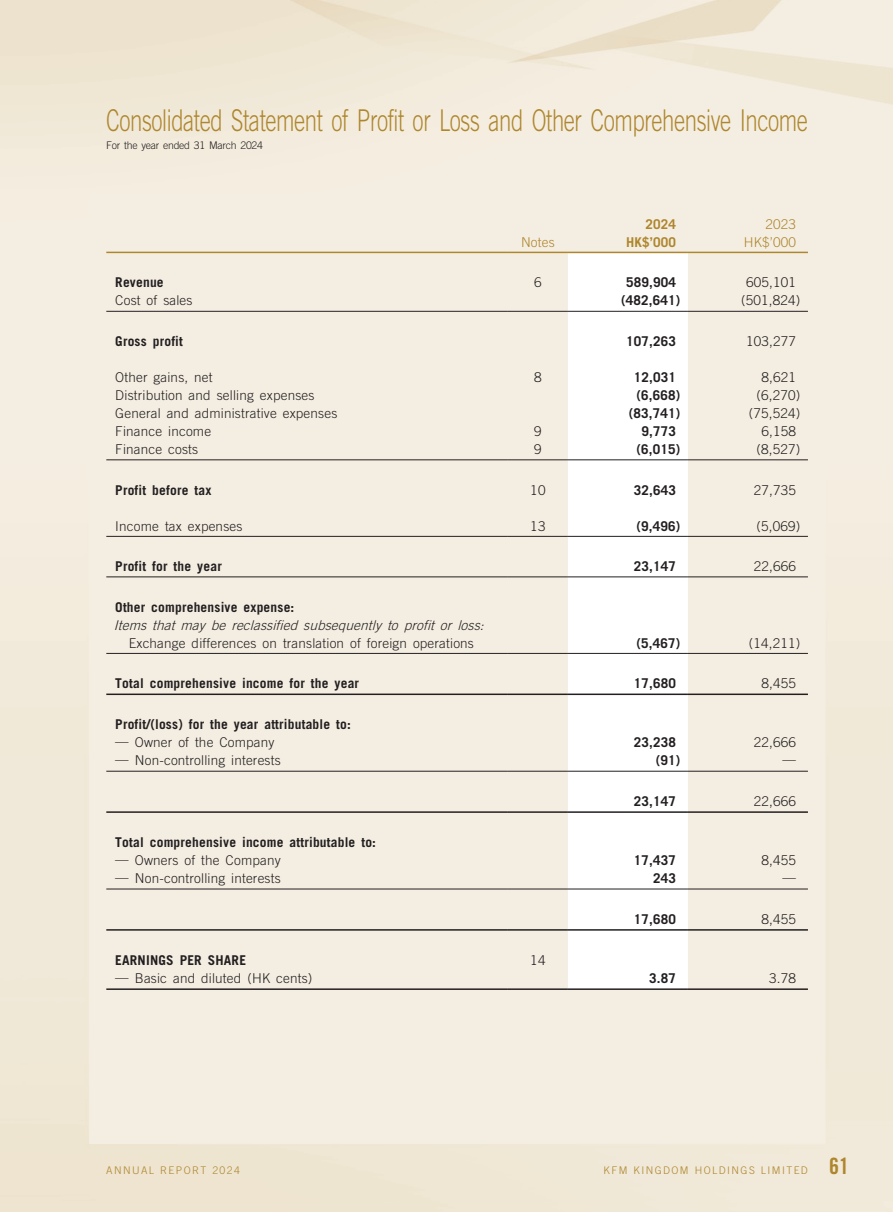
<style>
.page{position:relative;width:893px;height:1212px;background:#fff}
.page>*{position:absolute;margin:0;border:0;box-sizing:border-box;transform-origin:0 0}
.t1{font:300 30px "Trade Gothic LT Std";letter-spacing:-.02em;color:#ae862d;scale:.74 1}
.t2{font:22.5px "Trade Gothic LT Std Bd Cn 20";color:#ae862d}
._15_Table_Stub{font:300 13.5px "Trade Gothic LT Std";letter-spacing:.015em;color:#231f20}
._15_Table_Stub-2{font:700 13.5px "Trade Gothic LT Std";letter-spacing:.015em;color:#231f20}
._01_Body_Text{font:300 13.5px "Trade Gothic LT Std";letter-spacing:.015em;color:#231f20}
._01_Body_Text-2{font:700 13.5px "Trade Gothic LT Std";letter-spacing:.015em;color:#231f20}
._15_Table_Stub-3{font:italic 300 13.5px "Trade Gothic LT Std";color:#231f20}
._01_Body_Text-3{font:300 13.5px "Trade Gothic LT Std";letter-spacing:.015em;color:#ae862d}
._01_Body_Text-4{font:700 13.5px "Trade Gothic LT Std";letter-spacing:.015em;color:#ae862d}
.t3{font:300 10.5px "Trade Gothic LT Std";letter-spacing:.135em;color:#ae862d}
.t4{font:300 10.5px "Trade Gothic LT Std";letter-spacing:-.025em;color:#231f20}
</style>
<div class="page">
<svg style="left:568px;top:253px;width:120px;height:637px"></svg>
<hr style="left:106px;top:252px;width:402px;height:1px;background:#ae862d">
<hr style="left:508px;top:252px;width:60px;height:1px;background:#ae862d">
<hr style="left:568px;top:252px;width:120px;height:1px;background:#ae862d">
<hr style="left:688px;top:252px;width:120px;height:1px;background:#ae862d">
<hr style="left:106px;top:311px;width:402px;height:1px;background:#231f20">
<hr style="left:508px;top:311px;width:60px;height:1px;background:#231f20">
<hr style="left:568px;top:311px;width:120px;height:1px;background:#231f20">
<hr style="left:688px;top:311px;width:120px;height:1px;background:#231f20">
<hr style="left:106px;top:459px;width:402px;height:1px;background:#231f20">
<hr style="left:508px;top:459px;width:60px;height:1px;background:#231f20">
<hr style="left:568px;top:459px;width:120px;height:1px;background:#231f20">
<hr style="left:688px;top:459px;width:120px;height:1px;background:#231f20">
<hr style="left:106px;top:536px;width:402px;height:1px;background:#231f20">
<hr style="left:508px;top:536px;width:60px;height:1px;background:#231f20">
<hr style="left:568px;top:536px;width:120px;height:1px;background:#231f20">
<hr style="left:688px;top:536px;width:120px;height:1px;background:#231f20">
<hr style="left:106px;top:576px;width:402px;height:1px;background:#231f20">
<hr style="left:508px;top:576px;width:60px;height:1px;background:#231f20">
<hr style="left:568px;top:576px;width:120px;height:1px;background:#231f20">
<hr style="left:688px;top:576px;width:120px;height:1px;background:#231f20">
<hr style="left:106px;top:653px;width:402px;height:1px;background:#231f20">
<hr style="left:508px;top:653px;width:60px;height:1px;background:#231f20">
<hr style="left:568px;top:653px;width:120px;height:1px;background:#231f20">
<hr style="left:688px;top:653px;width:120px;height:1px;background:#231f20">
<hr style="left:106px;top:693px;width:402px;height:2px;background:#231f20">
<hr style="left:508px;top:693px;width:60px;height:2px;background:#231f20">
<hr style="left:568px;top:693px;width:120px;height:2px;background:#231f20">
<hr style="left:688px;top:693px;width:120px;height:2px;background:#231f20">
<hr style="left:106px;top:771px;width:402px;height:1px;background:#231f20">
<hr style="left:508px;top:771px;width:60px;height:1px;background:#231f20">
<hr style="left:568px;top:771px;width:120px;height:1px;background:#231f20">
<hr style="left:688px;top:771px;width:120px;height:1px;background:#231f20">
<hr style="left:106px;top:811px;width:402px;height:2px;background:#231f20">
<hr style="left:508px;top:811px;width:60px;height:2px;background:#231f20">
<hr style="left:568px;top:811px;width:120px;height:2px;background:#231f20">
<hr style="left:688px;top:811px;width:120px;height:2px;background:#231f20">
<hr style="left:106px;top:888px;width:402px;height:1px;background:#231f20">
<hr style="left:508px;top:888px;width:60px;height:1px;background:#231f20">
<hr style="left:568px;top:888px;width:120px;height:1px;background:#231f20">
<hr style="left:688px;top:888px;width:120px;height:1px;background:#231f20">
<hr style="left:106px;top:929px;width:402px;height:2px;background:#231f20">
<hr style="left:508px;top:929px;width:60px;height:2px;background:#231f20">
<hr style="left:568px;top:929px;width:120px;height:2px;background:#231f20">
<hr style="left:688px;top:929px;width:120px;height:2px;background:#231f20">
<hr style="left:106px;top:988px;width:402px;height:2px;background:#231f20">
<hr style="left:508px;top:988px;width:60px;height:2px;background:#231f20">
<hr style="left:568px;top:988px;width:120px;height:2px;background:#231f20">
<hr style="left:688px;top:988px;width:120px;height:2px;background:#231f20">
<h1 class="t1" style="left:106px;top:103px;width:950px">Consolidated Statement of Profit or Loss and Other Comprehensive Income</h1>
<p class="t4" style="left:106px;top:139px;width:158px">For the year ended 31 March 2024</p>
<p class="_01_Body_Text-4" style="left:645px;top:216px;width:32px">2024</p>
<p class="_01_Body_Text-3" style="left:765px;top:216px;width:32px">2023</p>
<p class="_01_Body_Text-3" style="left:521px;top:234px;width:35px">Notes</p>
<p class="_01_Body_Text-4" style="left:626px;top:234px;width:51px">HK$’000</p>
<p class="_01_Body_Text-3" style="left:744px;top:234px;width:54px">HK$’000</p>
<p class="_15_Table_Stub-2" style="left:115px;top:274px;width:50px">Revenue</p>
<p class="_01_Body_Text" style="left:534px;top:275px;width:9px">6</p>
<p class="_01_Body_Text-2" style="left:626px;top:274px;width:51px">589,904</p>
<p class="_01_Body_Text" style="left:746px;top:275px;width:51px">605,101</p>
<p class="_15_Table_Stub" style="left:115px;top:293px;width:79px">Cost of sales</p>
<p class="_01_Body_Text-2" style="left:621px;top:292px;width:61px">(482,641)</p>
<p class="_01_Body_Text" style="left:741px;top:293px;width:61px">(501,824)</p>
<p class="_15_Table_Stub-2" style="left:115px;top:333px;width:69px">Gross profit</p>
<p class="_01_Body_Text-2" style="left:626px;top:333px;width:51px">107,263</p>
<p class="_01_Body_Text" style="left:746px;top:333px;width:51px">103,277</p>
<p class="_15_Table_Stub" style="left:115px;top:369px;width:99px">Other gains, net</p>
<p class="_01_Body_Text" style="left:534px;top:369px;width:9px">8</p>
<p class="_01_Body_Text-2" style="left:634px;top:369px;width:44px">12,031</p>
<p class="_01_Body_Text" style="left:761px;top:369px;width:36px">8,621</p>
<p class="_15_Table_Stub" style="left:115px;top:387px;width:201px">Distribution and selling expenses</p>
<p class="_01_Body_Text-2" style="left:636px;top:387px;width:45px">(6,668)</p>
<p class="_01_Body_Text" style="left:756px;top:387px;width:45px">(6,270)</p>
<p class="_15_Table_Stub" style="left:115px;top:405px;width:224px">General and administrative expenses</p>
<p class="_01_Body_Text-2" style="left:629px;top:405px;width:53px">(83,741)</p>
<p class="_01_Body_Text" style="left:749px;top:405px;width:53px">(75,524)</p>
<p class="_15_Table_Stub" style="left:115px;top:423px;width:97px">Finance income</p>
<p class="_01_Body_Text" style="left:534px;top:423px;width:9px">9</p>
<p class="_01_Body_Text-2" style="left:641px;top:423px;width:36px">9,773</p>
<p class="_01_Body_Text" style="left:761px;top:423px;width:36px">6,158</p>
<p class="_15_Table_Stub" style="left:115px;top:441px;width:84px">Finance costs</p>
<p class="_01_Body_Text" style="left:534px;top:441px;width:9px">9</p>
<p class="_01_Body_Text-2" style="left:636px;top:441px;width:45px">(6,015)</p>
<p class="_01_Body_Text" style="left:756px;top:441px;width:45px">(8,527)</p>
<p class="_15_Table_Stub-2" style="left:115px;top:481px;width:98px">Profit before tax</p>
<p class="_01_Body_Text" style="left:530px;top:482px;width:17px">10</p>
<p class="_01_Body_Text-2" style="left:634px;top:481px;width:44px">32,643</p>
<p class="_01_Body_Text" style="left:754px;top:482px;width:44px">27,735</p>
<p class="_15_Table_Stub" style="left:115px;top:518px;width:129px">Income tax expenses</p>
<p class="_01_Body_Text" style="left:530px;top:518px;width:17px">13</p>
<p class="_01_Body_Text-2" style="left:636px;top:517px;width:45px">(9,496)</p>
<p class="_01_Body_Text" style="left:756px;top:518px;width:45px">(5,069)</p>
<p class="_15_Table_Stub-2" style="left:115px;top:558px;width:108px">Profit for the year</p>
<p class="_01_Body_Text-2" style="left:634px;top:558px;width:44px">23,147</p>
<p class="_01_Body_Text" style="left:754px;top:558px;width:44px">22,666</p>
<p class="_15_Table_Stub-2" style="left:115px;top:598px;width:181px">Other comprehensive expense:</p>
<p class="_15_Table_Stub-3" style="left:114px;top:617px;width:375px">Items that may be reclassified subsequently to profit or loss:</p>
<p class="_15_Table_Stub" style="left:129px;top:635px;width:347px">Exchange differences on translation of foreign operations</p>
<p class="_01_Body_Text-2" style="left:636px;top:634px;width:45px">(5,467)</p>
<p class="_01_Body_Text" style="left:749px;top:635px;width:53px">(14,211)</p>
<p class="_15_Table_Stub-2" style="left:115px;top:675px;width:245px">Total comprehensive income for the year</p>
<p class="_01_Body_Text-2" style="left:634px;top:675px;width:44px">17,680</p>
<p class="_01_Body_Text" style="left:761px;top:675px;width:36px">8,455</p>
<p class="_15_Table_Stub-2" style="left:115px;top:716px;width:237px">Profit/(loss) for the year attributable to:</p>
<p class="_15_Table_Stub" style="left:115px;top:734px;width:161px">— Owner of the Company</p>
<p class="_01_Body_Text-2" style="left:634px;top:734px;width:44px">23,238</p>
<p class="_01_Body_Text" style="left:754px;top:734px;width:44px">22,666</p>
<p class="_15_Table_Stub" style="left:115px;top:752px;width:167px">— Non-controlling interests</p>
<p class="_01_Body_Text-2" style="left:656px;top:752px;width:26px">(91)</p>
<p class="_01_Body_Text" style="left:782px;top:751px;width:15px">—</p>
<p class="_01_Body_Text-2" style="left:634px;top:793px;width:44px">23,147</p>
<p class="_01_Body_Text" style="left:754px;top:793px;width:44px">22,666</p>
<p class="_15_Table_Stub-2" style="left:115px;top:834px;width:262px">Total comprehensive income attributable to:</p>
<p class="_15_Table_Stub" style="left:115px;top:852px;width:167px">— Owners of the Company</p>
<p class="_01_Body_Text-2" style="left:634px;top:852px;width:44px">17,437</p>
<p class="_01_Body_Text" style="left:761px;top:852px;width:36px">8,455</p>
<p class="_15_Table_Stub" style="left:115px;top:870px;width:167px">— Non-controlling interests</p>
<p class="_01_Body_Text-2" style="left:653px;top:870px;width:24px">243</p>
<p class="_01_Body_Text" style="left:782px;top:869px;width:15px">—</p>
<p class="_01_Body_Text-2" style="left:634px;top:910px;width:44px">17,680</p>
<p class="_01_Body_Text" style="left:761px;top:911px;width:36px">8,455</p>
<p class="_15_Table_Stub-2" style="left:115px;top:952px;width:132px">EARNINGS PER SHARE</p>
<p class="_01_Body_Text" style="left:530px;top:952px;width:17px">14</p>
<p class="_15_Table_Stub" style="left:115px;top:970px;width:199px">— Basic and diluted (HK cents)</p>
<p class="_01_Body_Text-2" style="left:649px;top:970px;width:28px">3.87</p>
<p class="_01_Body_Text" style="left:769px;top:970px;width:28px">3.78</p>
<p class="t3" style="left:106px;top:1164px;width:135px">ANNUAL REPORT 2024</p>
<p class="t3" style="left:604px;top:1164px;width:206px">KFM KINGDOM HOLDINGS LIMITED</p>
<h2 class="t2" style="left:829px;top:1152px;width:21px">61</h2>
</div>
